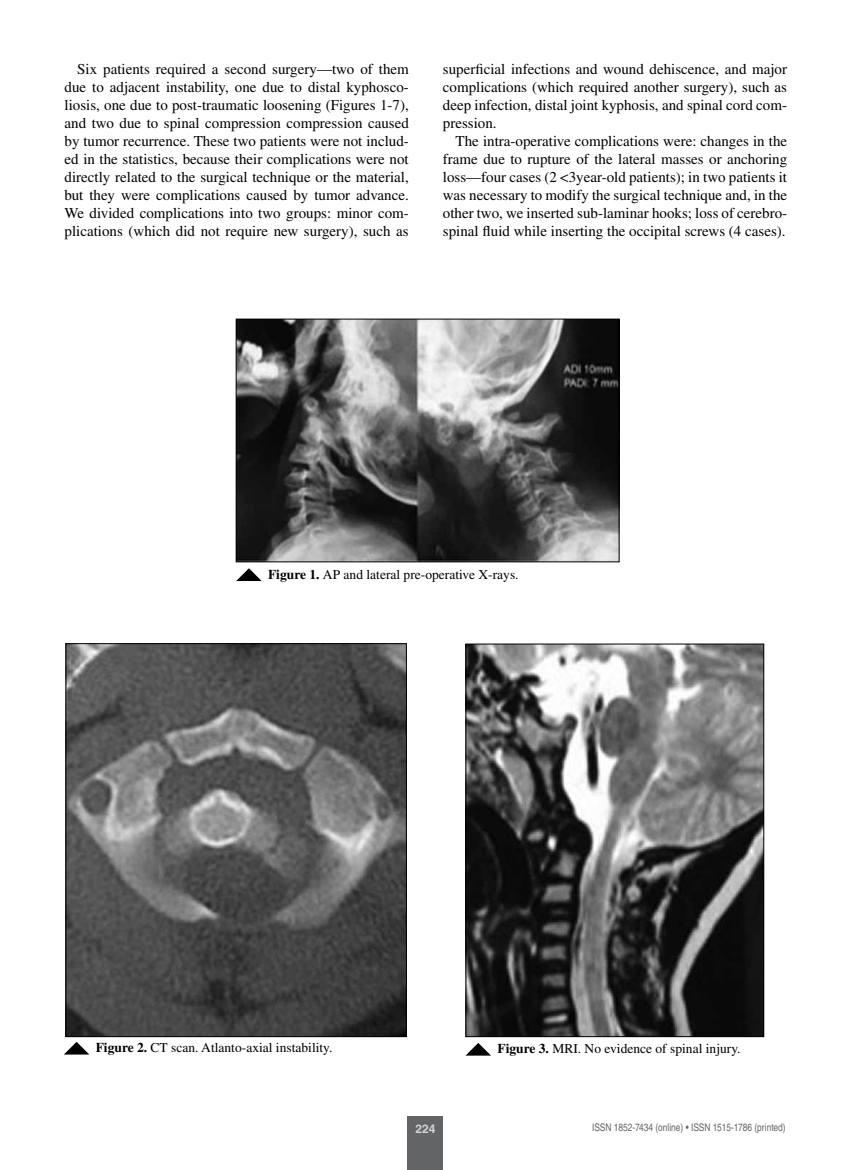
<style>
.page{position:relative;width:851px;height:1170px;background:#fff}
.page>*{position:absolute;margin:0;border:0;box-sizing:border-box;transform-origin:0 0}
.t1{font:15px/18px "Times LT Std";color:#000;text-align:justify}
.t2{font:13.5px "Times LT Std";color:#000}
.t3{font:700 12px "Helvetica LT Std";color:#d1d3d4}
.t4{font:10.5px "Helvetica LT Std";color:#636466;scale:.8 1}
.s1{font-weight:700}
</style>
<div class="page">
<div style="left:407px;top:1116px;width:36px;height:53px;background:#636466"></div>
<img style="left:238px;top:321px;width:379px;height:239px">
<div style="left:236px;top:319px;width:383px;height:243px;border:1px solid #000"></div>
<img style="left:68px;top:645px;width:336px;height:389px">
<div style="left:66px;top:643px;width:340px;height:393px;border:1px solid #000"></div>
<img style="left:467px;top:645px;width:295px;height:389px">
<div style="left:465px;top:643px;width:299px;height:393px;border:1px solid #000"></div>
<svg style="left:236px;top:568px;width:25px;height:13px"></svg>
<svg style="left:64px;top:1042px;width:25px;height:12px"></svg>
<svg style="left:466px;top:1043px;width:25px;height:12px"></svg>
<p class="t1" style="left:64px;top:60px;width:346px;text-indent:13px">Six patients required a second surgery—two of them due to adjacent instability, one due to distal kyphosco&shy;liosis, one due to post-traumatic loosening (Figures 1-7), and two due to spinal compression compression caused by tumor recurrence. These two patients were not includ&shy;ed in the statistics, because their complications were not directly related to the surgical technique or the material, but they were complications caused by tumor advance.<br>We divided complications into two groups: minor com&shy;plications (which did not require new surgery), such as</p>
<p class="t1" style="left:443px;top:60px;width:346px">superficial infections and wound dehiscence, and major complications (which required another surgery), such as deep infection, distal joint kyphosis, and spinal cord com&shy;pression.</p>
<p class="t1" style="left:443px;top:132px;width:346px;text-indent:13px">The intra-operative complications were: changes in the frame due to rupture of the lateral masses or anchoring loss—four cases (2 &lt;3year-old patients); in two patients it was necessary to modify the surgical technique and, in the other two, we inserted sub-laminar hooks; loss of cerebro&shy;spinal fluid while inserting the occipital screws (4 cases).</p>
<p class="t2" style="left:268px;top:566px;width:252px"><span class="s1">Figure 1.</span> AP and lateral pre-operative X-rays.</p>
<p class="t2" style="left:96px;top:1039px;width:238px"><span class="s1">Figure 2.</span> CT scan. Atlanto-axial instability.</p>
<p class="t2" style="left:497px;top:1040px;width:245px"><span class="s1">Figure 3.</span> MRI. No evidence of spinal injury.</p>
<p class="t3" style="left:415px;top:1121px;width:22px">224</p>
<p class="t4" style="left:592px;top:1121px;width:243px">ISSN 1852-7434 (online) • ISSN 1515-1786 (printed)</p>
</div>
